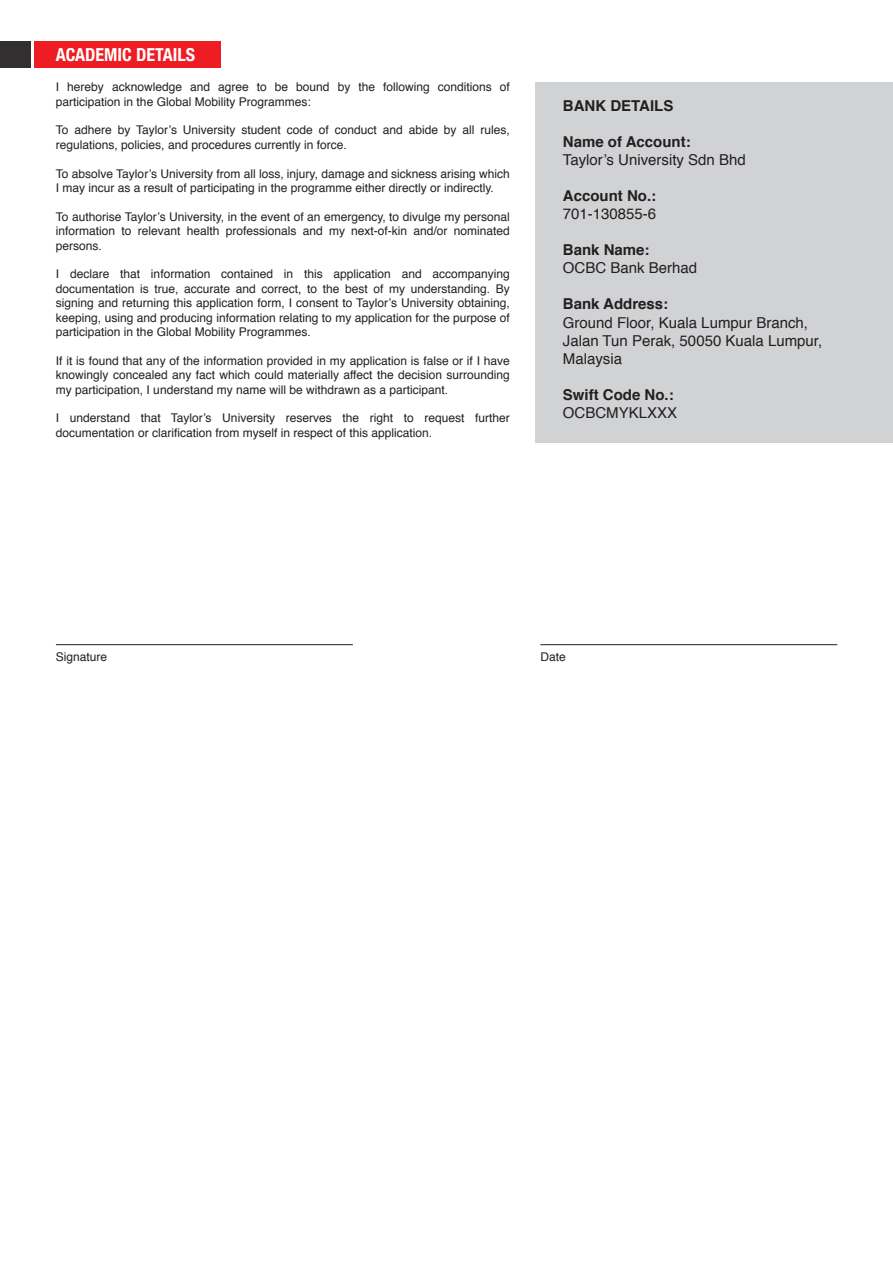
<style>
.page{position:relative;width:893px;height:1263px;background:#fff}
.page>*{position:absolute;margin:0;border:0;box-sizing:border-box;transform-origin:0 0}
.t1{font:700 condensed 18px "Helvetica Neue";color:#fff}
.t2{font:15px/18px "Helvetica";color:#231f20}
.t3{font:700 15px "Helvetica";color:#231f20}
.t4{font:12px/14.4px "Helvetica";color:#231f20}
</style>
<div class="page">
<div style="left:0;top:41px;width:30px;height:27px;background:#312f30"></div>
<div style="left:34px;top:41px;width:187px;height:27px;background:#ee1d23"></div>
<div style="left:536px;top:83px;width:357px;height:360px;background:#d1d2d4"></div>
<hr style="left:56px;top:644px;width:297px;height:1px;background:#231f20">
<hr style="left:540px;top:644px;width:297px;height:1px;background:#231f20">
<h1 class="t1" style="left:56px;top:44px;width:141px">ACADEMIC DETAILS</h1>
<p class="t4" style="left:56px;top:80px;width:455px">I hereby acknowledge and agree to be bound by the following conditions of participation in the Global Mobility Programmes:</p>
<p class="t4" style="left:56px;top:123px;width:455px">To adhere by Taylor’s University student code of conduct and abide by all rules, regulations, policies, and procedures currently in force.</p>
<p class="t4" style="left:56px;top:166px;width:455px">To absolve Taylor’s University from all loss, injury, damage and sickness arising which<br>I may incur as a result of participating in the programme either directly or indirectly.</p>
<p class="t4" style="left:56px;top:210px;width:455px;text-align:justify">To authorise Taylor’s University, in the event of an emergency, to divulge my personal information to relevant health professionals and my next-of-kin and/or nominated persons.</p>
<p class="t4" style="left:56px;top:267px;width:455px;text-align:justify">I declare that information contained in this application and accompanying documentation is true, accurate and correct, to the best of my understanding. By signing and returning this application form, I consent to Taylor’s University obtaining, keeping, using and producing information relating to my application for the purpose of participation in the Global Mobility Programmes.</p>
<p class="t4" style="left:56px;top:354px;width:455px;text-align:justify">If it is found that any of the information provided in my application is false or if I have knowingly concealed any fact which could materially affect the decision surrounding my participation, I understand my name will be withdrawn as a participant.</p>
<p class="t4" style="left:56px;top:411px;width:455px">I understand that Taylor’s University reserves the right to request further documentation or clarification from myself in respect of this application.</p>
<p class="t3" style="left:563px;top:94px;width:112px">BANK DETAILS</p>
<p class="t3" style="left:563px;top:130px;width:129px">Name of Account:</p>
<p class="t2" style="left:563px;top:152px;width:184px">Taylor’s University Sdn Bhd</p>
<p class="t3" style="left:563px;top:184px;width:95px">Account No.:</p>
<p class="t2" style="left:563px;top:206px;width:95px">701-130855-6</p>
<p class="t3" style="left:563px;top:238px;width:88px">Bank Name:</p>
<p class="t2" style="left:563px;top:260px;width:136px">OCBC Bank Berhad</p>
<p class="t3" style="left:563px;top:292px;width:107px">Bank Address:</p>
<p class="t2" style="left:563px;top:314px;width:261px">Ground Floor, Kuala Lumpur Branch,<br>Jalan Tun Perak, 50050 Kuala Lumpur,<br>Malaysia</p>
<p class="t3" style="left:563px;top:382px;width:112px">Swift Code No.:</p>
<p class="t2" style="left:563px;top:404px;width:116px">OCBCMYKLXXX</p>
<p class="t4" style="left:56px;top:650px;width:53px">Signature</p>
<p class="t4" style="left:540px;top:650px;width:27px">Date</p>
</div>
